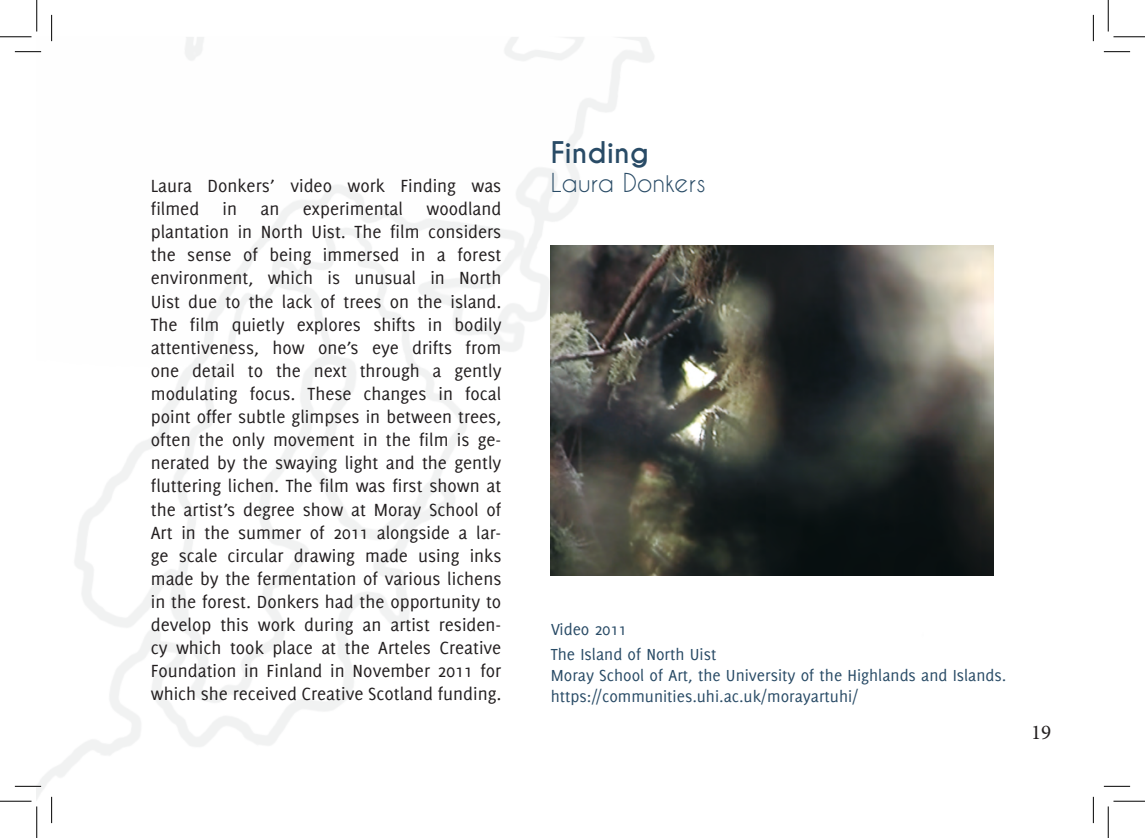
<style>
.page{position:relative;width:1145px;height:838px;background:#fff}
.page>*{position:absolute;margin:0;border:0;box-sizing:border-box;transform-origin:0 0}
.t1{font:700 28px "Caviar Dreams";color:#294b66}
.t2{font:24.5px "Caviar Dreams";color:#294b66}
.t3{font:21px "Minion Pro";color:#231f20}
.t4{font:19.25px/23.1px "Delicious";color:#231f20;text-align:justify}
.t5{font:17.5px/25.7px "Delicious";color:#294b66}
</style>
<div class="page">
<img style="left:37px;top:37px;width:957px;height:762px">
<img style="left:551px;top:245px;width:442px;height:331px">
<hr style="left:15px;top:51px;width:26px;height:2px;background:#fff">
<hr style="left:15px;top:785px;width:26px;height:2px;background:#fff">
<hr style="left:51px;top:15px;width:2px;height:26px;background:#fff">
<hr style="left:51px;top:796px;width:2px;height:27px;background:#fff">
<svg style="left:15px;top:51px;width:26px;height:1px"></svg>
<svg style="left:1104px;top:51px;width:26px;height:1px"></svg>
<svg style="left:15px;top:786px;width:26px;height:1px"></svg>
<svg style="left:1104px;top:786px;width:26px;height:1px"></svg>
<svg style="left:51px;top:15px;width:1px;height:26px"></svg>
<svg style="left:51px;top:796px;width:1px;height:27px"></svg>
<svg style="left:1093px;top:15px;width:1px;height:26px"></svg>
<svg style="left:1093px;top:796px;width:1px;height:27px"></svg>
<hr style="left:0;top:36px;width:32px;height:1px;background:#000">
<hr style="left:1113px;top:36px;width:31px;height:1px;background:#000">
<hr style="left:0;top:800px;width:32px;height:1px;background:#000">
<hr style="left:1113px;top:800px;width:31px;height:1px;background:#000">
<hr style="left:36px;top:1px;width:1px;height:30px;background:#000">
<hr style="left:36px;top:806px;width:1px;height:31px;background:#000">
<hr style="left:1108px;top:1px;width:1px;height:30px;background:#000">
<hr style="left:1108px;top:806px;width:1px;height:31px;background:#000">
<p class="t4" style="left:151px;top:174px;width:352px">Laura Donkers’ video work Finding was filmed in an experimental woodland plantation in North Uist. The film considers the sense of being immersed in a forest environment, which is unusual in North Uist due to the lack of trees on the island.<br>The film quietly explores shifts in bodily attentiveness, how one’s eye drifts from one detail to the next through a gently modulating focus. These changes in focal point offer subtle glimpses in between trees, often the only movement in the film is ge&shy;nerated by the swaying light and the gently fluttering lichen. The film was first shown at the artist’s degree show at Moray School of Art in the summer of 2011 alongside a lar&shy;ge scale circular drawing made using inks made by the fermentation of various lichens in the forest. Donkers had the opportunity to develop this work during an artist residen&shy;cy which took place at the Arteles Creative Foundation in Finland in November 2011 for which she received Creative Scotland funding.</p>
<h1 class="t1" style="left:551px;top:135px;width:100px">Finding</h1>
<p class="t2" style="left:551px;top:168px;width:156px">Laura Donkers</p>
<p class="t5" style="left:551px;top:615px;width:167px">Video 2011<br>The Island of North Uist</p>
<p class="t5" style="left:551px;top:665px;width:457px;line-height:21px">Moray School of Art, the University of the Highlands and Islands. https://communities.uhi.ac.uk/morayartuhi/</p>
<p class="t3" style="left:1031px;top:717px;width:22px">19</p>
</div>
